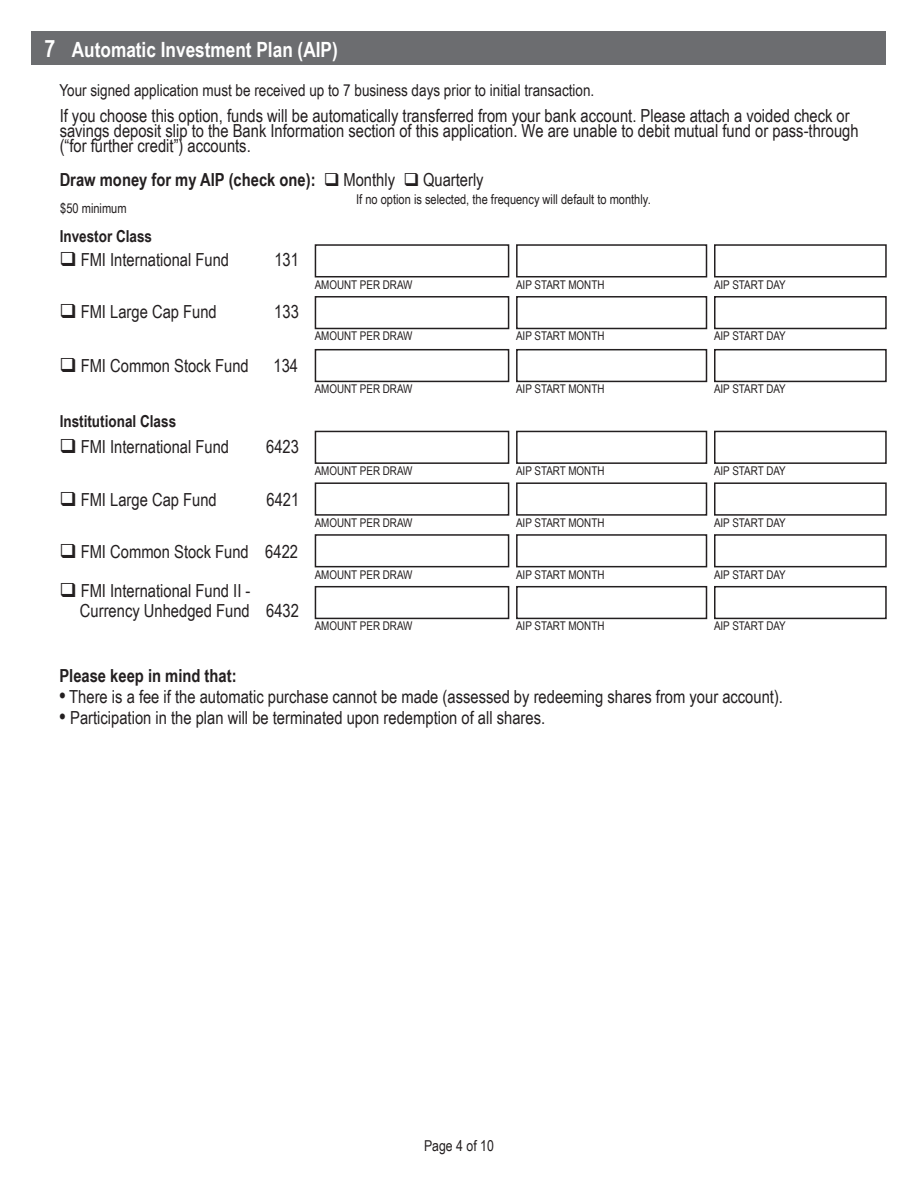
<style>
.page{position:relative;width:918px;height:1188px;background:#fff}
.page>*{position:absolute;margin:0;border:0;box-sizing:border-box;transform-origin:0 0}
.t1{font:700 21px "Arial Narrow";color:#fff}
.t2{font:18px/15px "Arial Narrow";color:#231f20}
.t3{font:700 18px "Arial Narrow";color:#231f20}
.t4{font:16.5px "Arial Narrow";color:#231f20}
.t5{font:700 16.5px "Arial Narrow";color:#231f20}
.t6{font:15px "Arial Narrow";color:#231f20}
.t7{font:13.5px "Arial Narrow";color:#231f20}
.t8{font:12px "Arial Narrow";color:#231f20}
.s1{font-size:24px}
.s2{font-weight:400}
.s3{font-weight:700;font-size:21px}
</style>
<div class="page">
<div style="left:315px;top:244px;width:194px;height:33px;border:2px solid #231f20"></div>
<div style="left:315px;top:296px;width:194px;height:33px;border:2px solid #231f20"></div>
<div style="left:315px;top:349px;width:194px;height:33px;border:2px solid #231f20"></div>
<div style="left:315px;top:431px;width:194px;height:33px;border:2px solid #231f20"></div>
<div style="left:315px;top:482px;width:194px;height:34px;border:2px solid #231f20"></div>
<div style="left:516px;top:244px;width:191px;height:33px;border:2px solid #231f20"></div>
<div style="left:516px;top:296px;width:191px;height:33px;border:2px solid #231f20"></div>
<div style="left:516px;top:349px;width:191px;height:33px;border:2px solid #231f20"></div>
<div style="left:516px;top:431px;width:191px;height:33px;border:2px solid #231f20"></div>
<div style="left:516px;top:482px;width:191px;height:34px;border:2px solid #231f20"></div>
<div style="left:714px;top:244px;width:173px;height:33px;border:2px solid #231f20"></div>
<div style="left:714px;top:296px;width:173px;height:33px;border:2px solid #231f20"></div>
<div style="left:714px;top:349px;width:173px;height:33px;border:2px solid #231f20"></div>
<div style="left:714px;top:431px;width:173px;height:33px;border:2px solid #231f20"></div>
<div style="left:714px;top:482px;width:173px;height:34px;border:2px solid #231f20"></div>
<div style="left:315px;top:534px;width:194px;height:33px;border:2px solid #231f20"></div>
<div style="left:315px;top:586px;width:194px;height:33px;border:2px solid #231f20"></div>
<div style="left:516px;top:534px;width:191px;height:33px;border:2px solid #231f20"></div>
<div style="left:516px;top:586px;width:191px;height:33px;border:2px solid #231f20"></div>
<div style="left:714px;top:534px;width:173px;height:33px;border:2px solid #231f20"></div>
<div style="left:714px;top:586px;width:173px;height:33px;border:2px solid #231f20"></div>
<div style="left:32px;top:32px;width:854px;height:33px;background:#6c6d70"></div>
<p class="t1" style="left:44px;top:34px;width:295px"><span class="s1">7</span> Automatic Investment Plan (AIP)</p>
<p class="t4" style="left:59px;top:78px;width:536px">Your signed application must be received up to 7 business days prior to initial transaction.</p>
<p class="t2" style="left:60px;top:107px;width:800px">If you choose this option, funds will be automatically transferred from your bank account. Please attach a voided check or savings deposit slip to the Bank Information section of this application. We are unable to debit mutual fund or pass-through (“for further credit”) accounts.</p>
<p class="t3" style="left:60px;top:167px;width:426px">Draw money for my AIP (check one): ❑ <span class="s2">Monthly</span> ❑ <span class="s2">Quarterly</span></p>
<p class="t7" style="left:356px;top:190px;width:296px">If no option is selected, the frequency will default to monthly.</p>
<p class="t7" style="left:60px;top:199px;width:68px">$50 minimum</p>
<p class="t5" style="left:60px;top:224px;width:94px">Investor Class</p>
<p class="t2" style="left:59px;top:252px;width:171px">❑ FMI International Fund</p>
<p class="t2" style="left:274px;top:252px;width:26px">131</p>
<p class="t2" style="left:59px;top:304px;width:159px">❑ FMI Large Cap Fund</p>
<p class="t2" style="left:274px;top:304px;width:26px">133</p>
<p class="t2" style="left:59px;top:358px;width:191px">❑ FMI Common Stock Fund</p>
<p class="t2" style="left:273px;top:358px;width:26px">134</p>
<p class="t5" style="left:60px;top:408px;width:118px">Institutional Class</p>
<p class="t2" style="left:59px;top:439px;width:171px">❑ FMI International Fund</p>
<p class="t2" style="left:266px;top:439px;width:34px">6423</p>
<p class="t2" style="left:59px;top:491px;width:159px">❑ FMI Large Cap Fund</p>
<p class="t2" style="left:267px;top:491px;width:34px">6421</p>
<p class="t2" style="left:59px;top:544px;width:240px">❑ FMI Common Stock Fund 6422</p>
<p class="t2" style="left:59px;top:583px;width:193px">❑ FMI International Fund II -</p>
<p class="t2" style="left:80px;top:602px;width:221px">Currency Unhedged Fund 6432</p>
<p class="t8" style="left:315px;top:276px;width:99px">AMOUNT PER DRAW</p>
<p class="t8" style="left:315px;top:327px;width:99px">AMOUNT PER DRAW</p>
<p class="t8" style="left:315px;top:380px;width:99px">AMOUNT PER DRAW</p>
<p class="t8" style="left:315px;top:462px;width:99px">AMOUNT PER DRAW</p>
<p class="t8" style="left:315px;top:514px;width:99px">AMOUNT PER DRAW</p>
<p class="t8" style="left:315px;top:566px;width:99px">AMOUNT PER DRAW</p>
<p class="t8" style="left:315px;top:617px;width:99px">AMOUNT PER DRAW</p>
<p class="t8" style="left:516px;top:276px;width:90px">AIP START MONTH</p>
<p class="t8" style="left:516px;top:327px;width:90px">AIP START MONTH</p>
<p class="t8" style="left:516px;top:380px;width:90px">AIP START MONTH</p>
<p class="t8" style="left:516px;top:462px;width:90px">AIP START MONTH</p>
<p class="t8" style="left:516px;top:514px;width:90px">AIP START MONTH</p>
<p class="t8" style="left:516px;top:566px;width:90px">AIP START MONTH</p>
<p class="t8" style="left:516px;top:617px;width:90px">AIP START MONTH</p>
<p class="t8" style="left:714px;top:276px;width:73px">AIP START DAY</p>
<p class="t8" style="left:714px;top:327px;width:73px">AIP START DAY</p>
<p class="t8" style="left:714px;top:380px;width:73px">AIP START DAY</p>
<p class="t8" style="left:714px;top:462px;width:73px">AIP START DAY</p>
<p class="t8" style="left:714px;top:514px;width:73px">AIP START DAY</p>
<p class="t8" style="left:714px;top:566px;width:73px">AIP START DAY</p>
<p class="t8" style="left:714px;top:617px;width:73px">AIP START DAY</p>
<p class="t3" style="left:59px;top:662px;width:179px">Please keep in mind that:</p>
<p class="t2" style="left:59px;top:688px;width:725px"><span class="s3">•</span> There is a fee if the automatic purchase cannot be made (assessed by redeeming shares from your account).</p>
<p class="t2" style="left:59px;top:709px;width:487px"><span class="s3">•</span> Participation in the plan will be terminated upon redemption of all shares.</p>
<p class="t6" style="left:424px;top:1135px;width:71px">Page 4 of 10</p>
</div>
